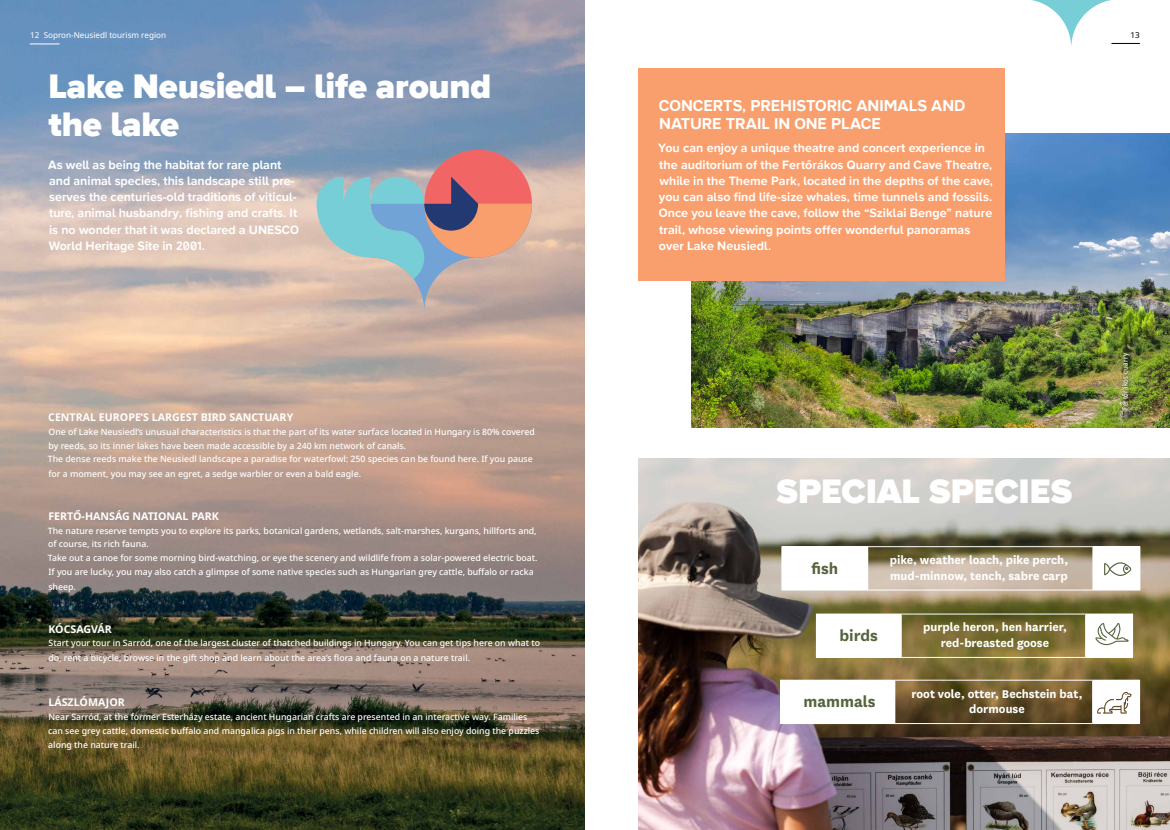
<style>
.page{position:relative;width:1170px;height:830px;background:#fff}
.page>*{position:absolute;margin:0;border:0;box-sizing:border-box;transform-origin:0 0}
.t1{font:900 35px/37.5px "Wonder Unit Sans";letter-spacing:-.005em;color:#fff}
.t2{font:700 17.5px "National";color:#55643d}
.t3{font:700 16.25px/17.5px "Wonder Unit Sans";letter-spacing:-.005em;color:#fff}
.t4{font:700 13.12px/15.8px "National";color:#fff;text-align:center}
.t5{font:700 12.5px/16.2px "Wonder Unit Sans";letter-spacing:.005em;color:#fff}
.t6{font:700 10.62px "Noto Sans";color:#fff}
.t7{font:500 8.75px/13.8px "Noto Sans";color:#fff}
.t8{font:8.12px "Noto Sans";color:#fff}
.t9{font:8.12px "Noto Sans";color:#000}
.t10{font:condensed 7.5px "Noto Sans";letter-spacing:.045em;color:#fff}
</style>
<div class="page">
<img style="left:0;top:0;width:585px;height:829px">
<img style="left:638px;top:458px;width:531px;height:371px">
<img style="left:691px;top:133px;width:478px;height:294px">
<div style="left:638px;top:68px;width:366px;height:212px;background:#f89f6d"></div>
<div style="left:1118px;top:349px;width:15px;height:64px;background:#000;opacity:.75"></div>
<div style="left:424px;top:150px;width:108px;height:107px;background:#f16664;border-radius:50%"></div>
<svg style="left:316px;top:177px;width:216px;height:134px;background:#afa8a7"></svg>
<div style="left:781px;top:546px;width:86px;height:43px;background:#fff"></div>
<div style="left:1092px;top:546px;width:47px;height:43px;background:#fff"></div>
<hr style="left:867px;top:546px;width:225px;height:1px;background:#fff">
<hr style="left:1139px;top:546px;width:1px;height:43px;background:#fff">
<hr style="left:867px;top:589px;width:225px;height:1px;background:#fff">
<hr style="left:1092px;top:589px;width:48px;height:1px;background:#fff">
<hr style="left:867px;top:546px;width:1px;height:43px;background:#fff">
<hr style="left:781px;top:589px;width:86px;height:1px;background:#fff">
<svg style="left:1104px;top:562px;width:27px;height:13px"></svg>
<div style="left:816px;top:613px;width:85px;height:44px;background:#fff"></div>
<div style="left:1085px;top:613px;width:47px;height:44px;background:#fff"></div>
<hr style="left:901px;top:613px;width:184px;height:1px;background:#fff">
<hr style="left:1132px;top:614px;width:1px;height:42px;background:#fff">
<hr style="left:901px;top:656px;width:184px;height:1px;background:#fff">
<svg style="left:1095px;top:623px;width:33px;height:21px"></svg>
<div style="left:780px;top:679px;width:114px;height:44px;background:#fff"></div>
<div style="left:1092px;top:679px;width:47px;height:44px;background:#fff"></div>
<hr style="left:894px;top:679px;width:198px;height:1px;background:#fff">
<hr style="left:1139px;top:680px;width:1px;height:42px;background:#fff">
<hr style="left:894px;top:722px;width:198px;height:1px;background:#fff">
<hr style="left:894px;top:680px;width:1px;height:42px;background:#fff">
<svg style="left:1097px;top:692px;width:34px;height:21px"></svg>
<svg style="left:1031px;top:0;width:109px;height:46px"></svg>
<hr style="left:30px;top:44px;width:30px;height:1px;background:#fff">
<p class="t8" style="left:30px;top:29px;width:137px">12 Sopron-Neusiedl tourism region</p>
<p class="t9" style="left:1130px;top:29px;width:11px">13</p>
<h1 class="t1" style="left:48px;top:70px;width:444px">Lake Neusiedl – life around the lake</h1>
<p class="t5" style="left:48px;top:157px;width:252px">As well as being the habitat for rare plant and animal species, this landscape still pre&shy;serves the centuries-old traditions of viticul&shy;ture, animal husbandry, fishing and crafts. It is no wonder that it was declared a UNESCO World Heritage Site in 2001.</p>
<p class="t6" style="left:48px;top:409px;width:246px">CENTRAL EUROPE’S LARGEST BIRD SANCTUARY</p>
<p class="t7" style="left:48px;top:425px;width:488px">One of Lake Neusiedl’s unusual characteristics is that the part of its water surface located in Hungary is 80% covered by reeds, so its inner lakes have been made accessible by a 240 km network of canals.<br>The dense reeds make the Neusiedl landscape a paradise for waterfowl: 250 species can be found here. If you pause</p>
<p class="t7" style="left:49px;top:467px;width:314px">for a moment, you may see an egret, a sedge warbler or even a bald eagle.</p>
<p class="t6" style="left:48px;top:508px;width:172px">FERTŐ-HANSÁG NATIONAL PARK</p>
<p class="t7" style="left:48px;top:523px;width:491px">The nature reserve tempts you to explore its parks, botanical gardens, wetlands, salt-marshes, kurgans, hillforts and, of course, its rich fauna.<br>Take out a canoe for some morning bird-watching, or eye the scenery and wildlife from a solar-powered electric boat.<br>If you are lucky, you may also catch a glimpse of some native species such as Hungarian grey cattle, buffalo or racka</p>
<p class="t7" style="left:48px;top:580px;width:29px">sheep.</p>
<p class="t6" style="left:48px;top:621px;width:65px">KÓCSAGVÁR</p>
<p class="t7" style="left:48px;top:635px;width:493px;line-height:15px">Start your tour in Sarród, one of the largest cluster of thatched buildings in Hungary. You can get tips here on what to do, rent a bicycle, browse in the gift shop and learn about the area’s flora and fauna on a nature trail.</p>
<p class="t6" style="left:48px;top:694px;width:78px">LÁSZLÓMAJOR</p>
<p class="t7" style="left:48px;top:710px;width:492px">Near Sarród, at the former Esterházy estate, ancient Hungarian crafts are presented in an interactive way. Families can see grey cattle, domestic buffalo and mangalica pigs in their pens, while children will also enjoy doing the puzzles along the nature trail.</p>
<h3 class="t3" style="left:659px;top:98px;width:308px">CONCERTS, PREHISTORIC ANIMALS AND<br>NATURE TRAIL IN ONE PLACE</h3>
<p class="t5" style="left:658px;top:140px;width:336px">You can enjoy a unique theatre and concert experience in the auditorium of the Fertőrákos Quarry and Cave Theatre, while in the Theme Park, located in the depths of the cave, you can also find life-size whales, time tunnels and fossils.<br>Once you leave the cave, follow the “Sziklai Benge” nature trail, whose viewing points offer wonderful panoramas over Lake Neusiedl.</p>
<h1 class="t1" style="left:776px;top:475px;width:297px">SPECIAL SPECIES</h1>
<h2 class="t2" style="left:811px;top:555px;width:28px">fish</h2>
<h3 class="t4" style="left:889px;top:551px;width:180px;text-align:left">pike, weather loach, pike perch, mud-minnow, tench, sabre carp</h3>
<h2 class="t2" style="left:839px;top:623px;width:40px">birds</h2>
<h3 class="t4" style="left:922px;top:618px;width:145px">purple heron, hen harrier, red-breasted goose</h3>
<h2 class="t2" style="left:803px;top:689px;width:74px">mammals</h2>
<h3 class="t4" style="left:911px;top:684px;width:172px">root vole, otter, Bechstein bat, dormouse</h3>
<p class="t10" style="left:1119px;top:409px;width:59px;rotate:-90deg">Fertőrákos quarry</p>
</div>
